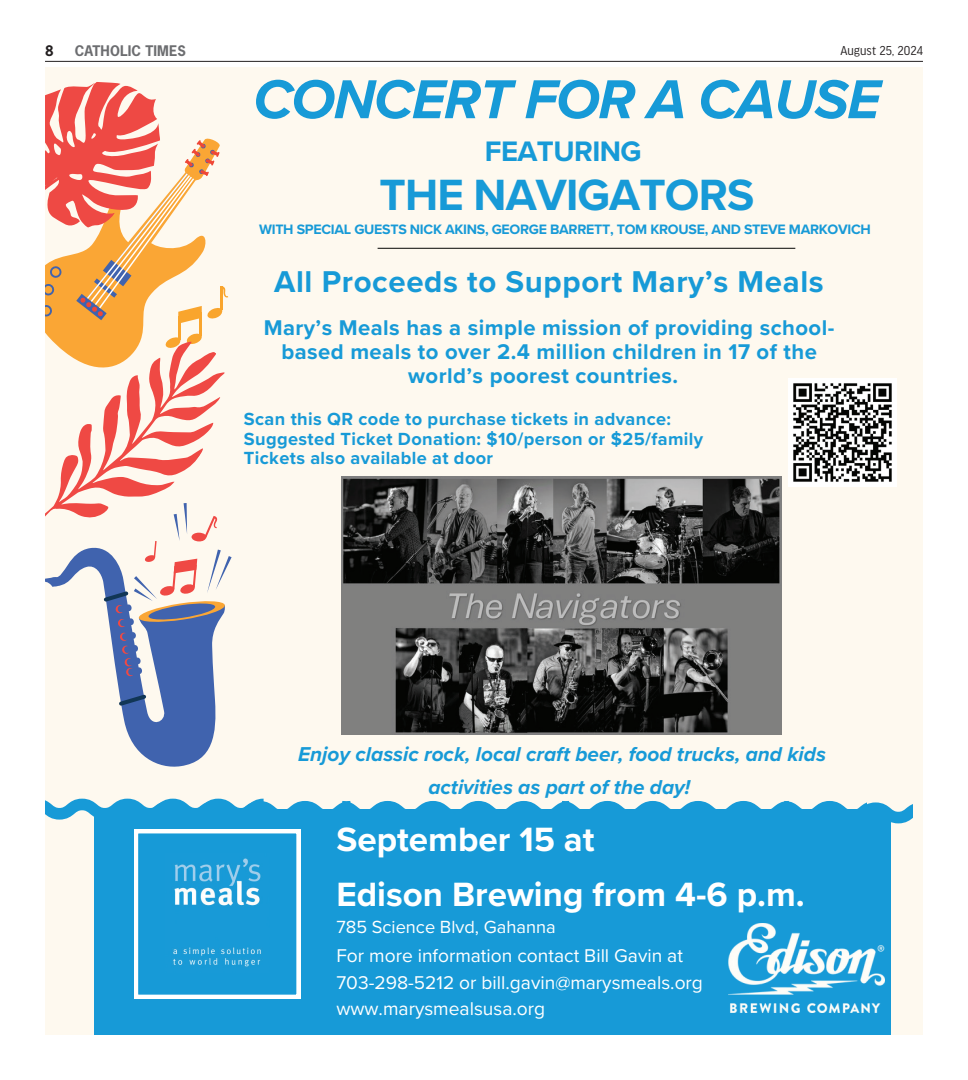
<style>
.page{position:relative;width:968px;height:1080px;background:#fff}
.page>*{position:absolute;margin:0;border:0;box-sizing:border-box;transform-origin:0 0}
.t1{font:italic 700 56.88px "Proxima Nova";letter-spacing:-.02em;color:#179ad7}
.t2{font:700 45.38px "Proxima Nova";letter-spacing:-.02em;color:#179ad7}
.t3{font:700 34.88px/55.6px "Proxima Nova";color:#fff}
.t4{font:700 31.25px "Proxima Nova";letter-spacing:.02em;color:#179ad7}
.t5{font:700 29.25px "Proxima Nova";letter-spacing:-.02em;color:#179ad7}
.t6{font:700 22.12px/24.4px "Proxima Nova";letter-spacing:.02em;color:#179ad7;text-align:center}
.t7{font:italic 700 20.75px/33.1px "Proxima Nova";color:#179ad7;text-align:center}
.t8{font:19.12px/26.4px "Proxima Nova";color:#fff}
.t9{font:700 18.25px/19.5px "Proxima Nova";letter-spacing:.02em;color:#179ad7}
.t10{font:18.25px "Proxima Nova";color:#fff}
.t11{font:700 14.12px "Proxima Nova";letter-spacing:-.02em;color:#179ad7}
.t12{font:700 13.75px "News Gothic Std";letter-spacing:.01em;color:#6c6d70}
.t13{font:13.75px "Good Headline Pro Narr";letter-spacing:.005em;color:#231f20}
.t14{font:700 13.75px "News Gothic Std";color:#231f20}
</style>
<div class="page">
<hr style="left:45px;top:61px;width:877px;height:1px;background:#231f20">
<div style="left:45px;top:68px;width:877px;height:967px;background:#fef9ef"></div>
<div style="left:95px;top:809px;width:795px;height:226px;background:#179ad7"></div>
<svg style="left:45px;top:82px;width:186px;height:685px"></svg>
<hr style="left:377px;top:248px;width:418px;height:1px;background:#040503">
<svg style="left:45px;top:799px;width:867px;height:24px"></svg>
<img style="left:728px;top:924px;width:156px;height:89px">
<svg style="left:134px;top:830px;width:166px;height:168px"></svg>
<img style="left:342px;top:476px;width:440px;height:259px">
<img style="left:788px;top:378px;width:108px;height:108px">
<p class="t14" style="left:45px;top:41px;width:10px">8</p>
<p class="t12" style="left:75px;top:41px;width:112px">CATHOLIC TIMES</p>
<p class="t13" style="left:840px;top:44px;width:84px">August 25, 2024</p>
<h1 class="t1" style="left:253px;top:57px;width:628px">CONCERT FOR A CAUSE</h1>
<h3 class="t5" style="left:485px;top:130px;width:158px">FEATURING</h3>
<h2 class="t2" style="left:379px;top:161px;width:376px">THE NAVIGATORS</h2>
<p class="t11" style="left:259px;top:219px;width:613px">WITH SPECIAL GUESTS NICK AKINS, GEORGE BARRETT, TOM KROUSE, AND STEVE MARKOVICH</p>
<h3 class="t4" style="left:274px;top:258px;width:551px">All Proceeds to Support Mary’s Meals</h3>
<p class="t6" style="left:264px;top:315px;width:572px">Mary’s Meals has a simple mission of providing school&shy;based meals to over 2.4 million children in 17 of the world’s poorest countries.</p>
<p class="t9" style="left:244px;top:409px;width:461px">Scan this QR code to purchase tickets in advance:<br>Suggested Ticket Donation: $10/person or $25/family<br>Tickets also available at door</p>
<p class="t7" style="left:298px;top:737px;width:529px">Enjoy classic rock, local craft beer, food trucks, and kids activities as part of the day!</p>
<h3 class="t3" style="left:336px;top:810px;width:470px">September 15 at<br>Edison Brewing from 4-6 p.m.</h3>
<p class="t10" style="left:336px;top:914px;width:221px">785 Science Blvd, Gahanna</p>
<p class="t8" style="left:336px;top:942px;width:368px">For more information contact Bill Gavin at<br>703-298-5212 or bill.gavin@marysmeals.org www.marysmealsusa.org</p>
</div>
